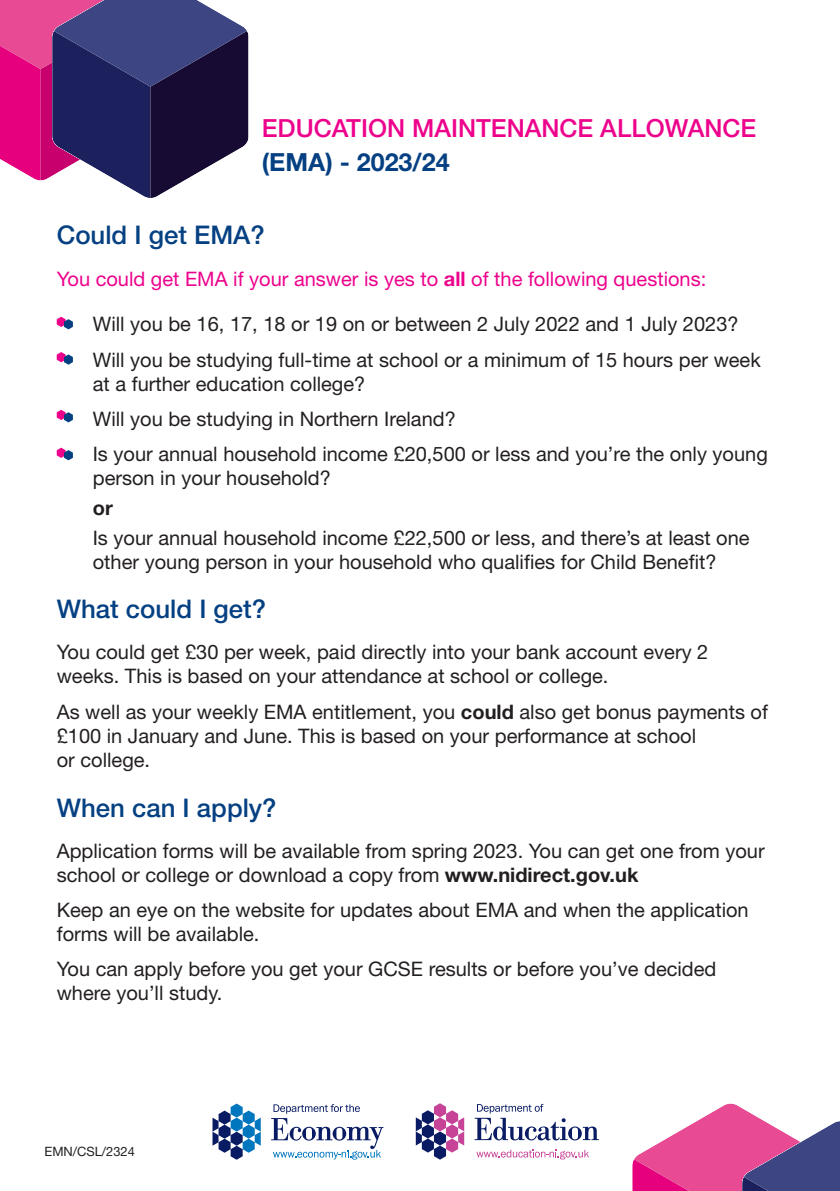
<style>
.page{position:relative;width:840px;height:1191px;background:#fff}
.page>*{position:absolute;margin:0;border:0;box-sizing:border-box;transform-origin:0 0}
.t1{font:500 25.8px "Helvetica Neue LT Std";color:#054082}
.t2{font:500 25px "Helvetica Neue LT Std";color:#ed028c}
.t3{font:700 25px "Helvetica Neue LT Std";color:#054082}
.t4{font:20px/24px "Helvetica Neue LT Std";color:#231f20}
.t5{font:20px "Helvetica Neue LT Std";color:#ed028c}
.t6{font:700 20px "Helvetica Neue LT Std";color:#231f20}
.t7{font:12.8px "Helvetica Neue LT Std";color:#231f20}
.s1{font-weight:700}
</style>
<div class="page">
<svg style="left:57px;top:317px;width:16px;height:12px"></svg>
<svg style="left:57px;top:352px;width:16px;height:13px"></svg>
<svg style="left:57px;top:410px;width:16px;height:12px"></svg>
<svg style="left:57px;top:448px;width:16px;height:12px"></svg>
<svg style="left:212px;top:1103px;width:48px;height:56px"></svg>
<svg style="left:271px;top:1104px;width:112px;height:55px"></svg>
<svg style="left:415px;top:1103px;width:49px;height:56px"></svg>
<svg style="left:476px;top:1149px;width:112px;height:10px"></svg>
<svg style="left:474px;top:1103px;width:124px;height:37px"></svg>
<svg style="left:0;top:0;width:249px;height:198px;background:#6b417a"></svg>
<svg style="left:632px;top:1103px;width:207px;height:88px"></svg>
<p class="t2" style="left:262px;top:113px;width:495px">EDUCATION MAINTENANCE ALLOWANCE</p>
<p class="t3" style="left:262px;top:146px;width:189px">(EMA) - 2023/24</p>
<p class="t1" style="left:57px;top:219px;width:209px">Could I get EMA?</p>
<p class="t5" style="left:57px;top:266px;width:650px">You could get EMA if your answer is yes to <span class="s1">all</span> of the following questions:</p>
<p class="t4" style="left:93px;top:306px;width:669px;line-height:35.4px">Will you be 16, 17, 18 or 19 on or between 2 July 2022 and 1 July 2023?<br>Will you be studying full-time at school or a minimum of 15 hours per week</p>
<p class="t4" style="left:93px;top:365px;width:676px;line-height:35.4px">at a further education college?<br>Will you be studying in Northern Ireland?<br>Is your annual household income £20,500 or less and you’re the only young</p>
<p class="t4" style="left:93px;top:466px;width:239px">person in your household?</p>
<p class="t6" style="left:93px;top:495px;width:21px">or</p>
<p class="t4" style="left:93px;top:525px;width:658px">Is your annual household income £22,500 or less, and there’s at least one other young person in your household who qualifies for Child Benefit?</p>
<p class="t1" style="left:57px;top:594px;width:211px">What could I get?</p>
<p class="t4" style="left:57px;top:640px;width:652px">You could get £30 per week, paid directly into your bank account every 2 weeks. This is based on your attendance at school or college.</p>
<p class="t4" style="left:57px;top:699px;width:712px">As well as your weekly EMA entitlement, you <span class="s1">could</span> also get bonus payments of £100 in January and June. This is based on your performance at school<br>or college.</p>
<p class="t1" style="left:57px;top:792px;width:221px">When can I apply?</p>
<p class="t4" style="left:57px;top:838px;width:709px">Application forms will be available from spring 2023. You can get one from your school or college or download a copy from <span class="s1">www.nidirect.gov.uk</span></p>
<p class="t4" style="left:57px;top:897px;width:693px">Keep an eye on the website for updates about EMA and when the application forms will be available.</p>
<p class="t4" style="left:57px;top:957px;width:660px">You can apply before you get your GCSE results or before you’ve decided where you’ll study.</p>
<p class="t7" style="left:44px;top:1143px;width:92px">EMN/CSL/2324</p>
</div>
